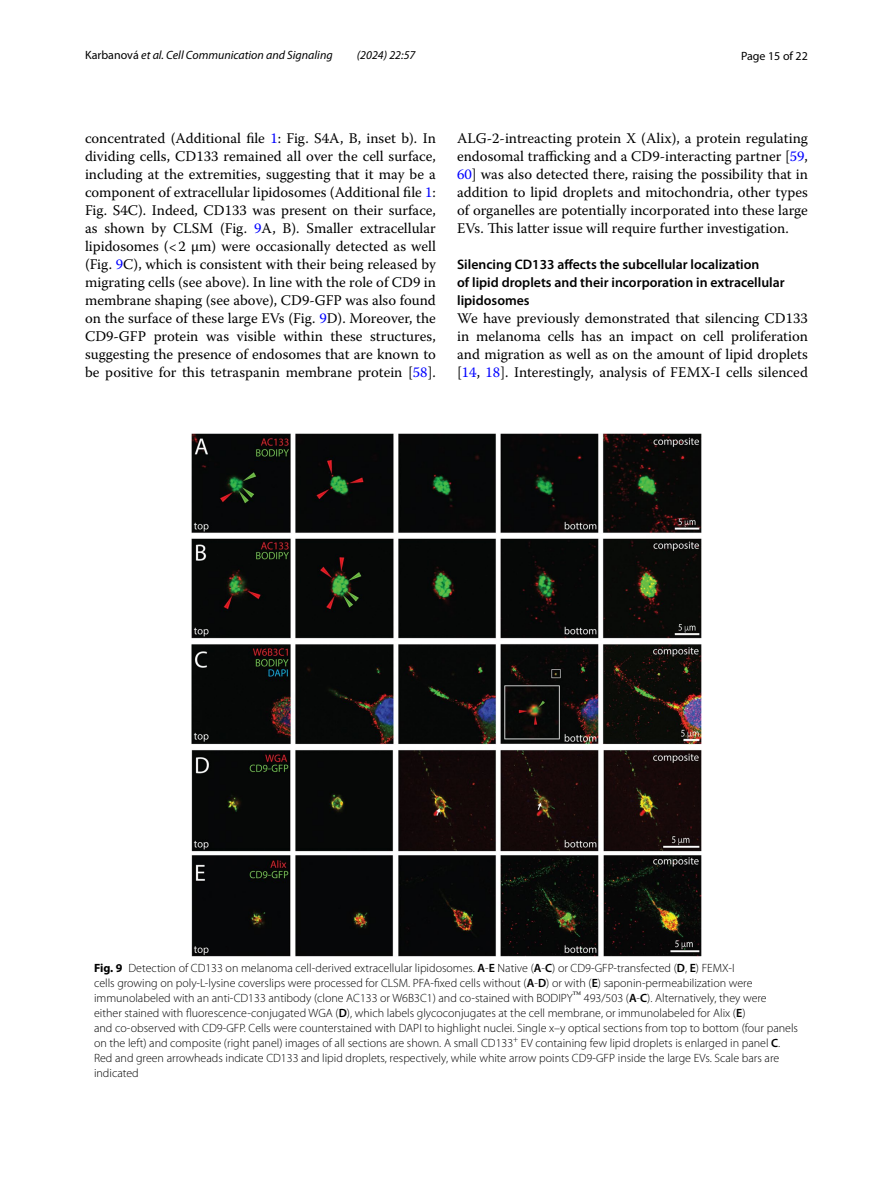
<style>
.page{position:relative;width:893px;height:1187px;background:#fff}
.page>*{position:absolute;margin:0;border:0;box-sizing:border-box;transform-origin:0 0}
.t1{font:14.7px/18px "Warnock Pro";color:#000;text-align:justify}
.t2{font:600 13.8px/18px "Myriad Pro";color:#000}
.t3{font:300 12px/15px "Myriad Pro";color:#000}
.t4{font:italic 12px "Myriad Pro";color:#000}
.t5{font:12px "Myriad Pro";color:#000}
.s1{font-style:normal}
.s2{color:#00f}
.s3{font-weight:700}
.s4{font-weight:600}
</style>
<div class="page">
<img style="left:191px;top:433px;width:511px;height:523px">
<p class="t4" style="left:85px;top:48px;width:249px"><span class="s1">Karbanová</span> et al. Cell Communication and Signaling</p>
<p class="t4" style="left:357px;top:48px;width:60px">(2024) 22:57</p>
<p class="t5" style="left:741px;top:48px;width:68px">Page 15 of 22</p>
<p class="t1" style="left:85px;top:128px;width:352px">concentrated (Additional file <span class="s2">1</span>: Fig. S4A, B, inset b). In dividing cells, CD133 remained all over the cell surface, including at the extremities, suggesting that it may be a component of extracellular lipidosomes (Additional file <span class="s2">1</span>:<br>Fig. S4C). Indeed, CD133 was present on their surface, as shown by CLSM (Fig. <span class="s2">9</span>A, B). Smaller extracellular lipidosomes (&lt;2 µm) were occasionally detected as well (Fig. <span class="s2">9</span>C), which is consistent with their being released by migrating cells (see above). In line with the role of CD9 in membrane shaping (see above), CD9-GFP was also found on the surface of these large EVs (Fig. <span class="s2">9</span>D). Moreover, the CD9-GFP protein was visible within these structures, suggesting the presence of endosomes that are known to be positive for this tetraspanin membrane protein [<span class="s2">58</span>].</p>
<p class="t1" style="left:457px;top:128px;width:352px">ALG-2-intreacting protein X (Alix), a protein regulating endosomal trafficking and a CD9-interacting partner [<span class="s2">59</span>, <span class="s2">60</span>] was also detected there, raising the possibility that in addition to lipid droplets and mitochondria, other types of organelles are potentially incorporated into these large EVs. This latter issue will require further investigation.</p>
<p class="t2" style="left:457px;top:255px;width:329px">Silencing CD133 affects the subcellular localization<br>of lipid droplets and their incorporation in extracellular lipidosomes</p>
<p class="t1" style="left:457px;top:308px;width:352px">We have previously demonstrated that silencing CD133 in melanoma cells has an impact on cell proliferation and migration as well as on the amount of lipid droplets [<span class="s2">14</span>, <span class="s2">18</span>]. Interestingly, analysis of FEMX-I cells silenced</p>
<p class="t3" style="left:94px;top:960px;width:705px"><span class="s3">Fig. 9</span> Detection of CD133 on melanoma cell-derived extracellular lipidosomes. <span class="s4">A</span>-<span class="s4">E</span> Native (<span class="s4">A</span>-<span class="s4">C</span>) or CD9-GFP-transfected (<span class="s4">D</span>, <span class="s4">E</span>) FEMX-I<br>cells growing on poly-L-lysine coverslips were processed for CLSM. PFA-fixed cells without (<span class="s4">A</span>-<span class="s4">D</span>) or with (<span class="s4">E</span>) saponin-permeabilization were immunolabeled with an anti-CD133 antibody (clone AC133 or W6B3C1) and co-stained with BODIPY<sup>™</sup> 493/503 (<span class="s4">A</span>-<span class="s4">C</span>). Alternatively, they were<br>either stained with fluorescence-conjugated WGA (<span class="s4">D</span>), which labels glycoconjugates at the cell membrane, or immunolabeled for Alix (<span class="s4">E</span>)<br>and co-observed with CD9-GFP. Cells were counterstained with DAPI to highlight nuclei. Single x–y optical sections from top to bottom (four panels on the left) and composite (right panel) images of all sections are shown. A small CD133<sup>+</sup> EV containing few lipid droplets is enlarged in panel <span class="s4">C</span>.<br>Red and green arrowheads indicate CD133 and lipid droplets, respectively, while white arrow points CD9-GFP inside the large EVs. Scale bars are indicated</p>
</div>
